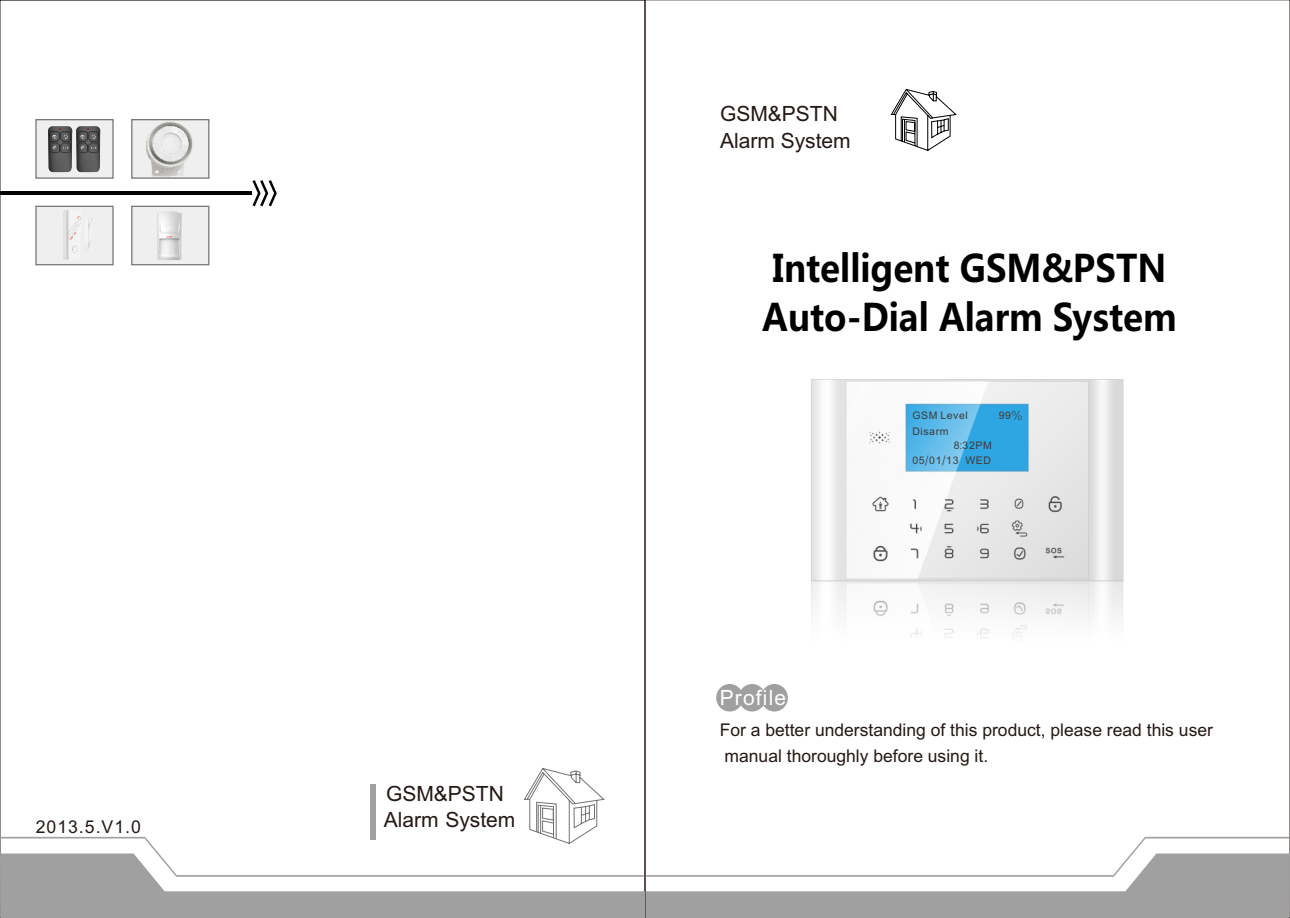
<style>
.page{position:relative;width:1290px;height:918px;background:#fff}
.page>*{position:absolute;margin:0;border:0;box-sizing:border-box;transform-origin:0 0}
.t1{font:37.27px/49.4px "Microsoft Ya Hei";color:#000;scale:.92 1}
.t2{font:21px "Arial";color:#231916}
.t3{font:21px "Arial";letter-spacing:.055em;color:#fff}
.t4{font:17.68px "Arial";letter-spacing:.055em;color:#231916}
.t5{font:17.5px/25.4px "Arial";color:#231916}
.t6{font:10.5px/15.4px "Arial";letter-spacing:.055em;color:#3f3b3a;text-align:right}
.s1{font-family:"FZZXHJW GB1 0"}
</style>
<div class="page">
<svg style="left:890px;top:88px;width:67px;height:63px"></svg>
<svg style="left:716px;top:684px;width:72px;height:27px;background:#aeaeaf"></svg>
<hr style="left:0;top:191px;width:251px;height:4px;background:#000">
<svg style="left:251px;top:180px;width:26px;height:27px"></svg>
<svg style="left:35px;top:119px;width:175px;height:147px"></svg>
<svg style="left:0;top:767px;width:1290px;height:151px"></svg>
<img style="left:147px;top:122px;width:46px;height:55px">
<img style="left:158px;top:211px;width:24px;height:49px">
<img style="left:64px;top:211px;width:27px;height:50px">
<img style="left:811px;top:379px;width:313px;height:259px">
<img style="left:76px;top:126px;width:24px;height:46px">
<img style="left:48px;top:126px;width:24px;height:46px">
<p class="t2" style="left:386px;top:786px;width:119px">GSM&amp;PSTN</p>
<p class="t4" style="left:36px;top:819px;width:107px">2013.5.V1.0</p>
<p class="t2" style="left:384px;top:811px;width:133px">Alarm System</p>
<p class="t2" style="left:720px;top:105px;width:119px">GSM&amp;PSTN</p>
<p class="t2" style="left:720px;top:133px;width:132px">Alarm System</p>
<h1 class="t1" style="left:762px;top:247px;width:452px">Intelligent GSM&amp;PSTN<br>Auto-Dial Alarm System</h1>
<p class="t3" style="left:720px;top:690px;width:68px">Profile</p>
<p class="t6" style="left:912px;top:409px;width:57px">GSM Level</p>
<p class="t6" style="left:999px;top:409px;width:25px">99<span class="s1">%</span></p>
<p class="t6" style="left:912px;top:424px;width:38px">Disarm</p>
<p class="t6" style="left:912px;top:438px;width:81px">8<span class="s1">:</span>32PM<br>05<span class="s1">/</span>01<span class="s1">/</span>13 WED</p>
<p class="t5" style="left:720px;top:719px;width:495px">For a better understanding of this product, please read this user manual thoroughly before using it.</p>
</div>
